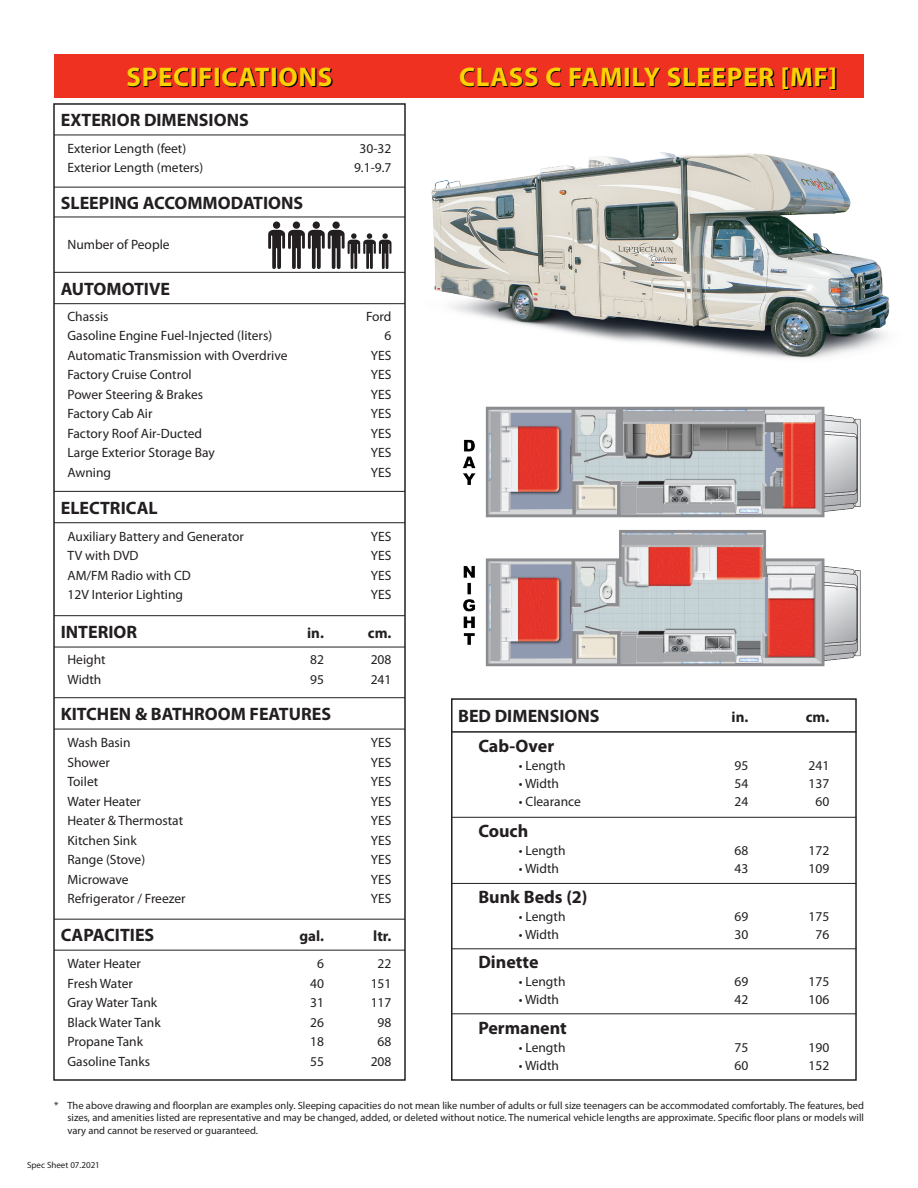
<style>
.page{position:relative;width:918px;height:1188px;background:#fff}
.page>*{position:absolute;margin:0;border:0;box-sizing:border-box;transform-origin:0 0}
.t1{font:700 27px "Myriad Pro";letter-spacing:.025em;color:#fed105}
.t2{font:700 18px "Myriad Pro";color:#231f20}
.t3{font:700 15px "Myriad Pro";color:#231f20}
.t4{font:13.5px "Myriad Pro";color:#231f20}
.t5{font:10.5px/12.6px "Myriad Pro";color:#231f20;text-align:justify}
.t6{font:9px "Myriad Pro";color:#231f20}
</style>
<div class="page">
<div style="left:54px;top:54px;width:810px;height:43px;background:#ef3122"></div>
<svg style="left:128px;top:68px;width:205px;height:19px"></svg>
<img style="left:431px;top:151px;width:459px;height:208px">
<img style="left:463px;top:406px;width:398px;height:261px">
<svg style="left:461px;top:68px;width:375px;height:22px"></svg>
<div style="left:53px;top:103px;width:353px;height:978px;border:2px solid #231f20"></div>
<hr style="left:54px;top:187px;width:351px;height:1px;background:#231f20">
<hr style="left:54px;top:217px;width:351px;height:1px;background:#231f20">
<hr style="left:54px;top:303px;width:351px;height:1px;background:#231f20">
<hr style="left:54px;top:522px;width:351px;height:1px;background:#231f20">
<hr style="left:54px;top:647px;width:351px;height:1px;background:#231f20">
<hr style="left:54px;top:135px;width:351px;height:1px;background:#231f20">
<hr style="left:54px;top:950px;width:351px;height:1px;background:#231f20">
<hr style="left:54px;top:272px;width:351px;height:1px;background:#231f20">
<hr style="left:54px;top:491px;width:351px;height:1px;background:#231f20">
<hr style="left:54px;top:615px;width:351px;height:1px;background:#231f20">
<hr style="left:54px;top:919px;width:351px;height:1px;background:#231f20">
<svg style="left:268px;top:221px;width:124px;height:48px"></svg>
<hr style="left:54px;top:729px;width:351px;height:1px;background:#231f20">
<hr style="left:54px;top:697px;width:351px;height:1px;background:#231f20">
<div style="left:451px;top:698px;width:406px;height:383px;border:2px solid #231f20"></div>
<hr style="left:451px;top:731px;width:405px;height:2px;background:#231f20">
<hr style="left:451px;top:817px;width:405px;height:1px;background:#231f20">
<hr style="left:451px;top:883px;width:405px;height:1px;background:#231f20">
<hr style="left:451px;top:948px;width:405px;height:1px;background:#231f20">
<hr style="left:451px;top:1013px;width:405px;height:1px;background:#231f20">
<h1 class="t1" style="left:126px;top:59px;width:208px">SPECIFICATIONS</h1>
<p class="t2" style="left:61px;top:108px;width:190px">EXTERIOR DIMENSIONS</p>
<p class="t4" style="left:68px;top:140px;width:120px">Exterior Length (feet)</p>
<p class="t4" style="left:360px;top:140px;width:33px">30-32</p>
<p class="t4" style="left:68px;top:160px;width:137px">Exterior Length (meters)</p>
<p class="t4" style="left:354px;top:160px;width:39px">9.1-9.7</p>
<p class="t2" style="left:61px;top:191px;width:244px">SLEEPING ACCOMMODATIONS</p>
<p class="t4" style="left:68px;top:236px;width:104px">Number of People</p>
<p class="t2" style="left:61px;top:277px;width:111px">AUTOMOTIVE</p>
<p class="t4" style="left:68px;top:308px;width:43px">Chassis</p>
<p class="t4" style="left:366px;top:308px;width:27px">Ford</p>
<p class="t4" style="left:68px;top:328px;width:206px">Gasoline Engine Fuel-Injected (liters)</p>
<p class="t4" style="left:385px;top:328px;width:8px">6</p>
<p class="t4" style="left:68px;top:347px;width:222px">Automatic Transmission with Overdrive</p>
<p class="t4" style="left:371px;top:347px;width:22px">YES</p>
<p class="t4" style="left:68px;top:367px;width:126px">Factory Cruise Control</p>
<p class="t4" style="left:371px;top:367px;width:22px">YES</p>
<p class="t4" style="left:68px;top:386px;width:137px">Power Steering &amp; Brakes</p>
<p class="t4" style="left:371px;top:386px;width:22px">YES</p>
<p class="t4" style="left:68px;top:406px;width:87px">Factory Cab Air</p>
<p class="t4" style="left:371px;top:406px;width:22px">YES</p>
<p class="t4" style="left:68px;top:425px;width:136px">Factory Roof Air-Ducted</p>
<p class="t4" style="left:371px;top:425px;width:22px">YES</p>
<p class="t4" style="left:68px;top:445px;width:149px">Large Exterior Storage Bay</p>
<p class="t4" style="left:371px;top:445px;width:22px">YES</p>
<p class="t4" style="left:68px;top:464px;width:45px">Awning</p>
<p class="t4" style="left:371px;top:464px;width:22px">YES</p>
<p class="t2" style="left:61px;top:496px;width:98px">ELECTRICAL</p>
<p class="t4" style="left:68px;top:528px;width:178px">Auxiliary Battery and Generator</p>
<p class="t4" style="left:371px;top:528px;width:22px">YES</p>
<p class="t4" style="left:68px;top:547px;width:73px">TV with DVD</p>
<p class="t4" style="left:371px;top:547px;width:22px">YES</p>
<p class="t4" style="left:68px;top:567px;width:125px">AM/FM Radio with CD</p>
<p class="t4" style="left:371px;top:567px;width:22px">YES</p>
<p class="t4" style="left:68px;top:586px;width:117px">12V Interior Lighting</p>
<p class="t4" style="left:371px;top:586px;width:22px">YES</p>
<p class="t2" style="left:61px;top:620px;width:78px">INTERIOR</p>
<p class="t3" style="left:307px;top:623px;width:18px">in.</p>
<p class="t3" style="left:368px;top:623px;width:25px">cm.</p>
<p class="t4" style="left:68px;top:651px;width:40px">Height</p>
<p class="t4" style="left:310px;top:651px;width:15px">82</p>
<p class="t4" style="left:371px;top:651px;width:22px">208</p>
<p class="t4" style="left:68px;top:671px;width:35px">Width</p>
<p class="t4" style="left:310px;top:671px;width:15px">95</p>
<p class="t4" style="left:371px;top:671px;width:22px">241</p>
<p class="t2" style="left:61px;top:702px;width:272px">KITCHEN &amp; BATHROOM FEATURES</p>
<p class="t4" style="left:68px;top:734px;width:65px">Wash Basin</p>
<p class="t4" style="left:371px;top:734px;width:22px">YES</p>
<p class="t4" style="left:68px;top:754px;width:44px">Shower</p>
<p class="t4" style="left:371px;top:754px;width:22px">YES</p>
<p class="t4" style="left:68px;top:773px;width:32px">Toilet</p>
<p class="t4" style="left:371px;top:773px;width:22px">YES</p>
<p class="t4" style="left:68px;top:793px;width:75px">Water Heater</p>
<p class="t4" style="left:371px;top:793px;width:22px">YES</p>
<p class="t4" style="left:68px;top:812px;width:117px">Heater &amp; Thermostat</p>
<p class="t4" style="left:371px;top:812px;width:22px">YES</p>
<p class="t4" style="left:68px;top:832px;width:71px">Kitchen Sink</p>
<p class="t4" style="left:371px;top:832px;width:22px">YES</p>
<p class="t4" style="left:68px;top:851px;width:79px">Range (Stove)</p>
<p class="t4" style="left:371px;top:851px;width:22px">YES</p>
<p class="t4" style="left:68px;top:871px;width:63px">Microwave</p>
<p class="t4" style="left:371px;top:871px;width:22px">YES</p>
<p class="t4" style="left:68px;top:890px;width:120px">Refrigerator / Freezer</p>
<p class="t4" style="left:371px;top:890px;width:22px">YES</p>
<p class="t2" style="left:61px;top:923px;width:95px">CAPACITIES</p>
<p class="t3" style="left:299px;top:926px;width:26px">gal.</p>
<p class="t3" style="left:373px;top:926px;width:20px">ltr.</p>
<p class="t4" style="left:68px;top:955px;width:75px">Water Heater</p>
<p class="t4" style="left:317px;top:955px;width:8px">6</p>
<p class="t4" style="left:378px;top:955px;width:15px">22</p>
<p class="t4" style="left:68px;top:975px;width:67px">Fresh Water</p>
<p class="t4" style="left:310px;top:975px;width:15px">40</p>
<p class="t4" style="left:371px;top:975px;width:22px">151</p>
<p class="t4" style="left:68px;top:994px;width:91px">Gray Water Tank</p>
<p class="t4" style="left:310px;top:994px;width:15px">31</p>
<p class="t4" style="left:371px;top:994px;width:22px">117</p>
<p class="t4" style="left:68px;top:1014px;width:95px">Black Water Tank</p>
<p class="t4" style="left:310px;top:1014px;width:15px">26</p>
<p class="t4" style="left:378px;top:1014px;width:15px">98</p>
<p class="t4" style="left:68px;top:1033px;width:77px">Propane Tank</p>
<p class="t4" style="left:310px;top:1033px;width:15px">18</p>
<p class="t4" style="left:378px;top:1033px;width:15px">68</p>
<p class="t4" style="left:68px;top:1053px;width:84px">Gasoline Tanks</p>
<p class="t4" style="left:310px;top:1053px;width:15px">55</p>
<p class="t4" style="left:371px;top:1053px;width:22px">208</p>
<p class="t1" style="left:459px;top:59px;width:379px">CLASS C FAMILY SLEEPER [MF]</p>
<p class="t2" style="left:458px;top:705px;width:143px">BED DIMENSIONS</p>
<p class="t3" style="left:732px;top:708px;width:18px">in.</p>
<p class="t3" style="left:806px;top:708px;width:25px">cm.</p>
<p class="t2" style="left:478px;top:734px;width:77px">Cab-Over</p>
<p class="t4" style="left:519px;top:757px;width:48px">• Length</p>
<p class="t4" style="left:735px;top:757px;width:15px">95</p>
<p class="t4" style="left:809px;top:757px;width:22px">241</p>
<p class="t4" style="left:519px;top:775px;width:42px">• Width</p>
<p class="t4" style="left:735px;top:775px;width:15px">54</p>
<p class="t4" style="left:809px;top:775px;width:22px">137</p>
<p class="t4" style="left:519px;top:793px;width:64px">• Clearance</p>
<p class="t4" style="left:735px;top:793px;width:15px">24</p>
<p class="t4" style="left:816px;top:793px;width:15px">60</p>
<p class="t2" style="left:478px;top:819px;width:51px">Couch</p>
<p class="t4" style="left:519px;top:842px;width:48px">• Length</p>
<p class="t4" style="left:735px;top:842px;width:15px">68</p>
<p class="t4" style="left:809px;top:842px;width:22px">172</p>
<p class="t4" style="left:519px;top:860px;width:42px">• Width</p>
<p class="t4" style="left:735px;top:860px;width:15px">43</p>
<p class="t4" style="left:809px;top:860px;width:22px">109</p>
<p class="t2" style="left:478px;top:885px;width:111px">Bunk Beds (2)</p>
<p class="t4" style="left:519px;top:908px;width:48px">• Length</p>
<p class="t4" style="left:735px;top:908px;width:15px">69</p>
<p class="t4" style="left:809px;top:908px;width:22px">175</p>
<p class="t4" style="left:519px;top:926px;width:42px">• Width</p>
<p class="t4" style="left:735px;top:926px;width:15px">30</p>
<p class="t4" style="left:816px;top:926px;width:15px">76</p>
<p class="t2" style="left:478px;top:951px;width:62px">Dinette</p>
<p class="t4" style="left:519px;top:973px;width:48px">• Length</p>
<p class="t4" style="left:735px;top:973px;width:15px">69</p>
<p class="t4" style="left:809px;top:973px;width:22px">175</p>
<p class="t4" style="left:519px;top:991px;width:42px">• Width</p>
<p class="t4" style="left:735px;top:991px;width:15px">42</p>
<p class="t4" style="left:809px;top:991px;width:22px">106</p>
<p class="t2" style="left:478px;top:1016px;width:90px">Permanent</p>
<p class="t4" style="left:519px;top:1039px;width:48px">• Length</p>
<p class="t4" style="left:735px;top:1039px;width:15px">75</p>
<p class="t4" style="left:809px;top:1039px;width:22px">190</p>
<p class="t4" style="left:519px;top:1057px;width:42px">• Width</p>
<p class="t4" style="left:735px;top:1057px;width:15px">60</p>
<p class="t4" style="left:809px;top:1057px;width:22px">152</p>
<p class="t5" style="left:54px;top:1099px;width:6px">*</p>
<p class="t5" style="left:68px;top:1099px;width:798px">The above drawing and floorplan are examples only. Sleeping capacities do not mean like number of adults or full size teenagers can be accommodated comfortably. The features, bed sizes, and amenities listed are representative and may be changed, added, or deleted without notice. The numerical vehicle lengths are approximate. Specific floor plans or models will vary and cannot be reserved or guaranteed.</p>
<p class="t6" style="left:27px;top:1159px;width:74px">Spec Sheet 07.2021</p>
</div>
